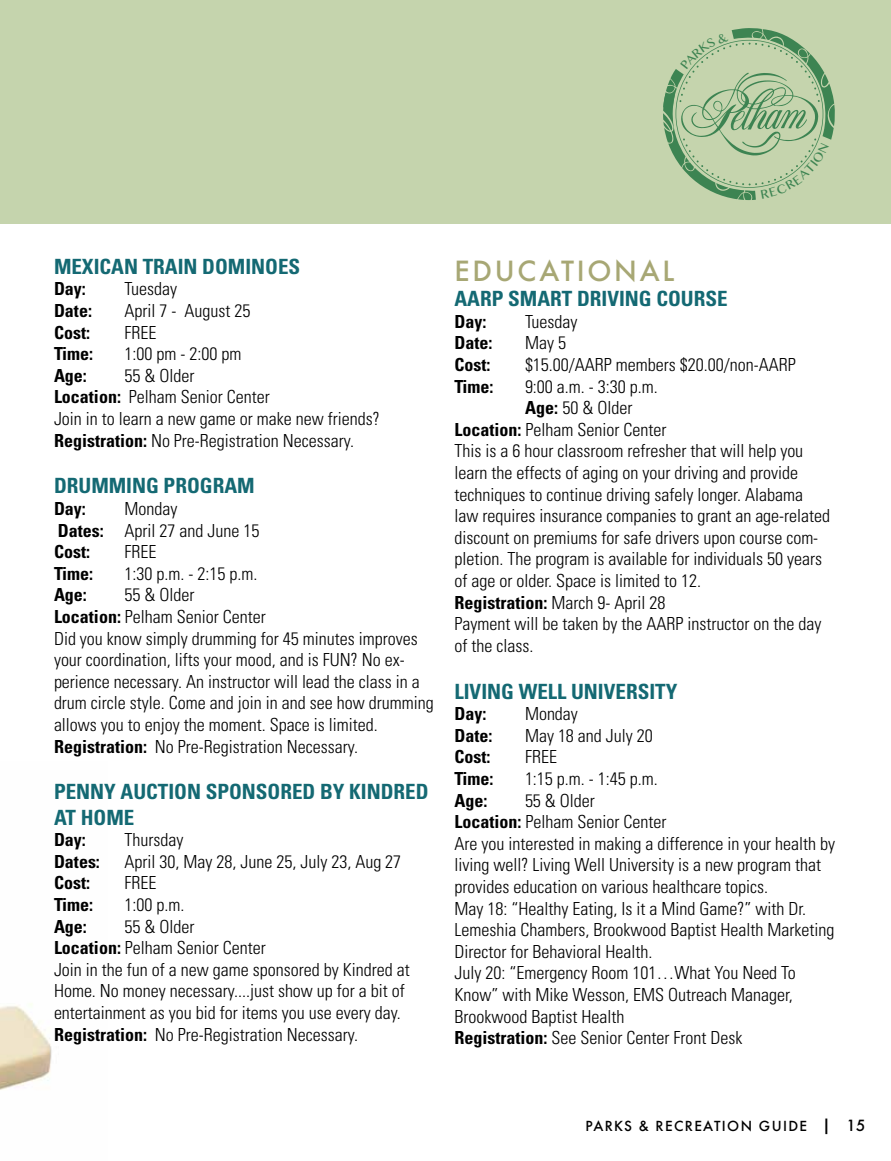
<style>
.page{position:relative;width:891px;height:1161px;background:#fff}
.page>*{position:absolute;margin:0;border:0;box-sizing:border-box;transform-origin:0 0}
.t1{font:500 27px "Futura";letter-spacing:.1em;color:#a7a774}
.t2{font:700 condensed 21px/25.2px "Univers LT Std";color:#146973}
.t3{font:300 condensed 18px/21.6px "Univers LT Std";color:#000}
.t4{font:700 condensed 18px "Univers LT Std";color:#000}
.t5{font:500 13.5px "Futura";letter-spacing:.1em;color:#000}
.s1{font-weight:700}
.s2{font-size:16.5px}
.s3{font-size:15px}
</style>
<div class="page">
<img style="left:0;top:1003px;width:52px;height:87px">
<div style="left:0;top:0;width:891px;height:223px;background:#c5d4ad"></div>
<svg style="left:663px;top:28px;width:172px;height:172px"></svg>
<p class="t2" style="left:54px;top:254px;width:248px">MEXICAN TRAIN DOMINOES</p>
<p class="t4" style="left:54px;top:278px;width:33px">Day:</p>
<p class="t3" style="left:125px;top:278px;width:54px">Tuesday</p>
<p class="t4" style="left:54px;top:300px;width:39px">Date:</p>
<p class="t3" style="left:125px;top:300px;width:127px">April 7 - August 25</p>
<p class="t4" style="left:54px;top:321px;width:37px">Cost:</p>
<p class="t3" style="left:125px;top:322px;width:33px">FREE</p>
<p class="t4" style="left:54px;top:343px;width:41px">Time:</p>
<p class="t3" style="left:125px;top:343px;width:118px">1:00 pm - 2:00 pm</p>
<p class="t4" style="left:54px;top:364px;width:34px">Age:</p>
<p class="t3" style="left:54px;top:365px;width:327px;text-indent:71px">55 &amp; Older<br><span class="s1">Location:</span> Pelham Senior Center<br>Join in to learn a new game or make new friends?<br><span class="s1">Registration:</span> No Pre-Registration Necessary.</p>
<p class="t2" style="left:54px;top:473px;width:202px">DRUMMING PROGRAM</p>
<p class="t4" style="left:54px;top:498px;width:33px">Day:</p>
<p class="t3" style="left:54px;top:498px;width:207px;text-indent:71px">Monday<br><span class="s1">Dates:</span> April 27 and June 15<br><span class="s1">Cost:</span></p>
<p class="t3" style="left:125px;top:541px;width:33px">FREE</p>
<p class="t4" style="left:54px;top:562px;width:41px">Time:</p>
<p class="t3" style="left:125px;top:563px;width:134px">1:30 p.m. - 2:15 p.m.</p>
<p class="t4" style="left:54px;top:584px;width:34px">Age:</p>
<p class="t3" style="left:54px;top:584px;width:381px;text-indent:71px">55 &amp; Older<br><span class="s1">Location:</span> Pelham Senior Center<br>Did you know simply drumming for 45 minutes improves your coordination, lifts your mood, and is FUN? No ex&shy;perience necessary. An instructor will lead the class in a drum circle style. Come and join in and see how drumming allows you to enjoy the moment. Space is limited.<br><span class="s1">Registration:</span> No Pre-Registration Necessary.</p>
<p class="t2" style="left:54px;top:779px;width:376px">PENNY AUCTION SPONSORED BY KINDRED<br>AT HOME</p>
<p class="t4" style="left:54px;top:829px;width:33px">Day:</p>
<p class="t3" style="left:125px;top:829px;width:60px">Thursday</p>
<p class="t4" style="left:54px;top:850px;width:47px">Dates:</p>
<p class="t3" style="left:125px;top:851px;width:278px">April 30, May 28, June 25, July 23, Aug 27</p>
<p class="t4" style="left:54px;top:872px;width:37px">Cost:</p>
<p class="t3" style="left:125px;top:872px;width:33px">FREE</p>
<p class="t4" style="left:54px;top:894px;width:41px">Time:</p>
<p class="t3" style="left:125px;top:894px;width:61px">1:00 p.m.</p>
<p class="t4" style="left:54px;top:915px;width:34px">Age:</p>
<p class="t3" style="left:54px;top:916px;width:357px;text-indent:71px">55 &amp; Older<br><span class="s1">Location:</span> Pelham Senior Center<br>Join in the fun of a new game sponsored by Kindred at Home. No money necessary....just show up for a bit of entertainment as you bid for items you use every day.<br><span class="s1">Registration:</span> No Pre-Registration Necessary.</p>
<h1 class="t1" style="left:454px;top:252px;width:222px">EDUCATIONAL</h1>
<p class="t2" style="left:454px;top:286px;width:275px">AARP SMART DRIVING COURSE</p>
<p class="t4" style="left:454px;top:310px;width:33px">Day:</p>
<p class="t3" style="left:525px;top:311px;width:54px">Tuesday</p>
<p class="t4" style="left:454px;top:332px;width:39px">Date:</p>
<p class="t3" style="left:525px;top:332px;width:42px">May 5</p>
<p class="t4" style="left:454px;top:353px;width:37px">Cost:</p>
<p class="t3" style="left:525px;top:354px;width:272px">$15.00/AARP members $20.00/non-AARP</p>
<p class="t4" style="left:454px;top:375px;width:41px">Time:</p>
<p class="t3" style="left:525px;top:375px;width:134px">9:00 a.m. - 3:30 p.m.</p>
<p class="t3" style="left:525px;top:397px;width:109px"><span class="s1">Age:</span> 50 &amp; Older</p>
<p class="t3" style="left:454px;top:419px;width:213px"><span class="s1">Location:</span> Pelham Senior Center</p>
<p class="t3" style="left:454px;top:440px;width:350px">This is a 6 hour classroom refresher that will help you</p>
<p class="t3" style="left:454px;top:462px;width:345px">learn the effects of aging on your driving and provide</p>
<p class="t3" style="left:454px;top:483px;width:350px">techniques to continue driving safely longer. Alabama</p>
<p class="t3" style="left:454px;top:505px;width:377px">law requires insurance companies to grant an age-related</p>
<p class="t3" style="left:454px;top:527px;width:365px">discount on premiums for safe drivers upon course com-</p>
<p class="t3" style="left:454px;top:548px;width:369px">pletion. The program is available for individuals 50 years</p>
<p class="t3" style="left:454px;top:570px;width:248px">of age or older. Space is limited to 12.</p>
<p class="t3" style="left:454px;top:591px;width:212px"><span class="s1">Registration:</span> March 9- April 28</p>
<p class="t3" style="left:454px;top:613px;width:368px">Payment will be taken by the AARP instructor on the day</p>
<p class="t3" style="left:454px;top:635px;width:80px">of the class.</p>
<p class="t2" style="left:454px;top:678px;width:224px">LIVING WELL UNIVERSITY</p>
<p class="t4" style="left:454px;top:703px;width:33px">Day:</p>
<p class="t3" style="left:525px;top:703px;width:54px">Monday</p>
<p class="t4" style="left:454px;top:724px;width:39px">Date:</p>
<p class="t3" style="left:525px;top:725px;width:129px">May 18 and July 20</p>
<p class="t4" style="left:454px;top:746px;width:37px">Cost:</p>
<p class="t3" style="left:525px;top:746px;width:33px">FREE</p>
<p class="t4" style="left:454px;top:767px;width:41px">Time:</p>
<p class="t3" style="left:525px;top:768px;width:134px">1:15 p.m. - 1:45 p.m.</p>
<p class="t4" style="left:454px;top:789px;width:34px">Age:</p>
<p class="t3" style="left:454px;top:789px;width:382px;text-indent:71px">55 &amp; Older<br><span class="s1">Location:</span> Pelham Senior Center<br>Are you interested in making a difference in your health by living well? Living Well University is a new program that provides education on various healthcare topics.<br>May 18: “Healthy Eating, Is it a Mind Game?” with Dr.<br>Lemeshia Chambers, Brookwood Baptist Health Marketing Director for Behavioral Health.<br>July 20: “Emergency Room 101…What You Need To Know” with Mike Wesson, EMS Outreach Manager, Brookwood Baptist Health<br><span class="s1">Registration:</span> See Senior Center Front Desk</p>
<p class="t5" style="left:585px;top:1117px;width:281px">PARKS &amp; RECREATION GUIDE <span class="s2">|</span> <span class="s3">15</span></p>
</div>
